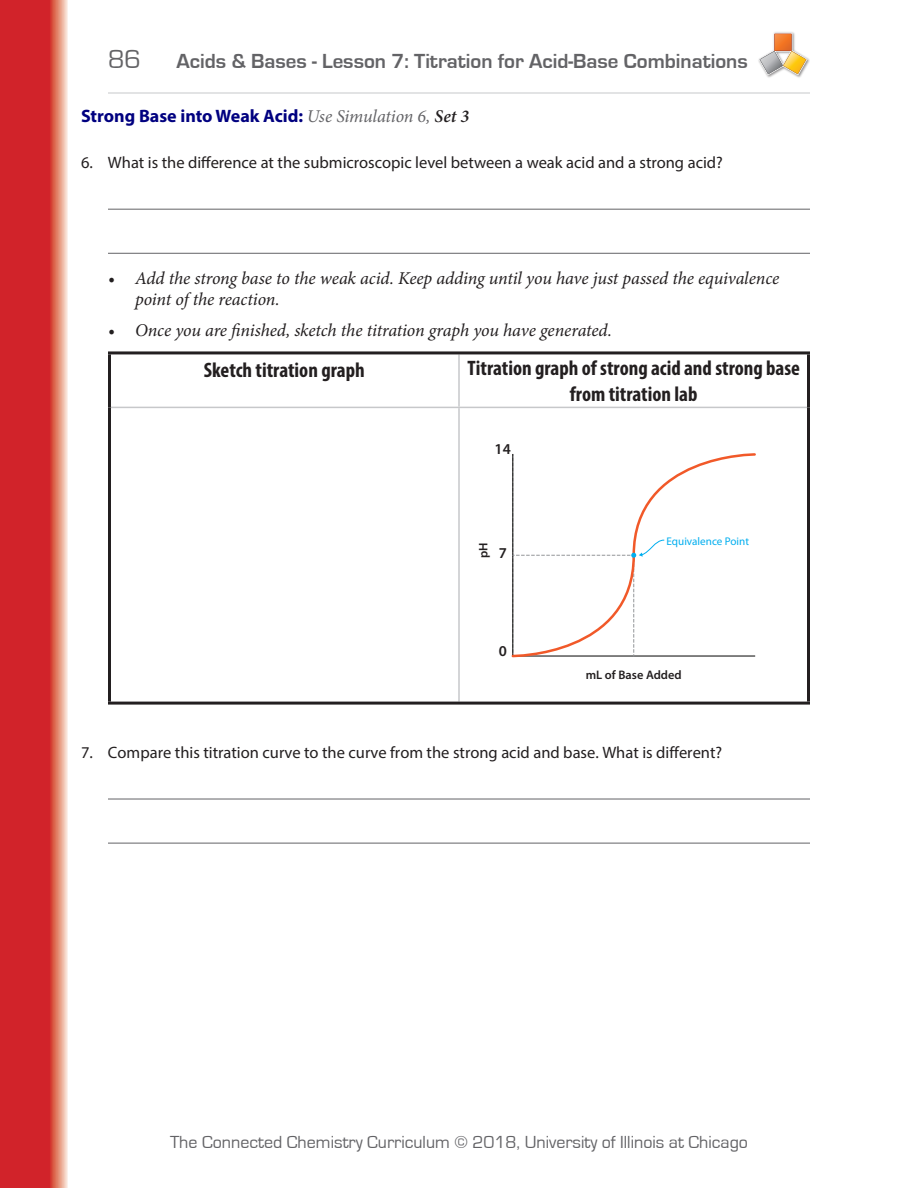
<style>
.page{position:relative;width:918px;height:1188px;background:#fff}
.page>*{position:absolute;margin:0;border:0;box-sizing:border-box;transform-origin:0 0}
.t1{font:27px "Eurostile";color:#636366}
.t2{font:700 condensed 21px/25.2px "Myriad Pro";color:#231f20;text-align:center}
.t3{font:700 21px "Eurostile";color:#636366}
.t4{font:italic 18px/21.6px "Minion Pro";letter-spacing:-.01em;color:#231f20}
.t5{font:18px "Eurostile";color:#636366}
.t6{font:700 18px "Myriad Pro";color:#000080}
.t7{font:16.5px "Myriad Pro";color:#231f20}
.t8{font:600 15.15px "Myriad Pro";color:#231f20}
.t9{font:600 12.45px "Myriad Pro";color:#231f20}
.t10{font:11.1px "Myriad Pro";color:#00aeef}
.s1{font-family:"Minion Pro";font-weight:400;font-style:italic;color:#636366}
.s2{font-family:"Minion Pro";font-weight:600;font-style:italic;color:#231f20}
</style>
<div class="page">
<svg style="left:0;top:0;width:68px;height:1188px;background:#d53c3c"></svg>
<img style="left:766px;top:32px;width:44px;height:46px">
<svg style="left:758px;top:33px;width:50px;height:42px"></svg>
<hr style="left:108px;top:93px;width:702px;height:1px;background:#c7c8ca">
<hr style="left:108px;top:209px;width:702px;height:1px;background:#636366">
<hr style="left:108px;top:253px;width:702px;height:1px;background:#636366">
<hr style="left:108px;top:799px;width:702px;height:1px;background:#636366">
<hr style="left:108px;top:843px;width:702px;height:1px;background:#636366">
<hr style="left:458px;top:354px;width:2px;height:53px;background:#c7c8ca">
<hr style="left:111px;top:407px;width:348px;height:1px;background:#c7c8ca">
<hr style="left:459px;top:407px;width:348px;height:1px;background:#c7c8ca">
<hr style="left:458px;top:408px;width:2px;height:294px;background:#c7c8ca">
<hr style="left:108px;top:351px;width:351px;height:3px;background:#231f20">
<hr style="left:108px;top:354px;width:3px;height:53px;background:#231f20">
<hr style="left:459px;top:351px;width:351px;height:3px;background:#231f20">
<hr style="left:807px;top:354px;width:3px;height:53px;background:#231f20">
<hr style="left:108px;top:407px;width:3px;height:295px;background:#231f20">
<hr style="left:807px;top:407px;width:3px;height:295px;background:#231f20">
<hr style="left:108px;top:702px;width:351px;height:3px;background:#231f20">
<hr style="left:459px;top:702px;width:351px;height:3px;background:#231f20">
<svg style="left:511px;top:453px;width:245px;height:205px"></svg>
<svg style="left:512px;top:454px;width:153px;height:202px"></svg>
<h1 class="t1" style="left:108px;top:44px;width:35px">86</h1>
<p class="t3" style="left:176px;top:49px;width:573px">Acids &amp; Bases - Lesson 7: Titration for Acid-Base Combinations</p>
<p class="t6" style="left:81px;top:104px;width:390px">Strong Base into Weak Acid: <span class="s1">Use Simulation 6,</span> <span class="s2">Set 3</span></p>
<p class="t7" style="left:81px;top:153px;width:643px">6. What is the difference at the submicroscopic level between a weak acid and a strong acid?</p>
<p class="t4" style="left:135px;top:267px;width:646px;text-indent:-27px">• Add the strong base to the weak acid. Keep adding until you have just passed the equivalence point of the reaction.</p>
<p class="t4" style="left:108px;top:319px;width:505px">• Once you are finished, sketch the titration graph you have generated.</p>
<p class="t2" style="left:204px;top:357px;width:163px">Sketch titration graph</p>
<p class="t2" style="left:467px;top:355px;width:334px">Titration graph of strong acid and strong base from titration lab</p>
<p class="t8" style="left:495px;top:440px;width:18px">14</p>
<p class="t9" style="left:476px;top:558px;width:17px;rotate:-90deg">pH</p>
<p class="t8" style="left:499px;top:543px;width:10px">7</p>
<p class="t8" style="left:499px;top:641px;width:10px">0</p>
<p class="t10" style="left:667px;top:535px;width:84px">Equivalence Point</p>
<p class="t9" style="left:586px;top:667px;width:97px">mL of Base Added</p>
<p class="t7" style="left:81px;top:742px;width:643px">7. Compare this titration curve to the curve from the strong acid and base. What is different?</p>
<p class="t5" style="left:170px;top:1132px;width:580px">The Connected Chemistry Curriculum © 2018, University of Illinois at Chicago</p>
</div>
